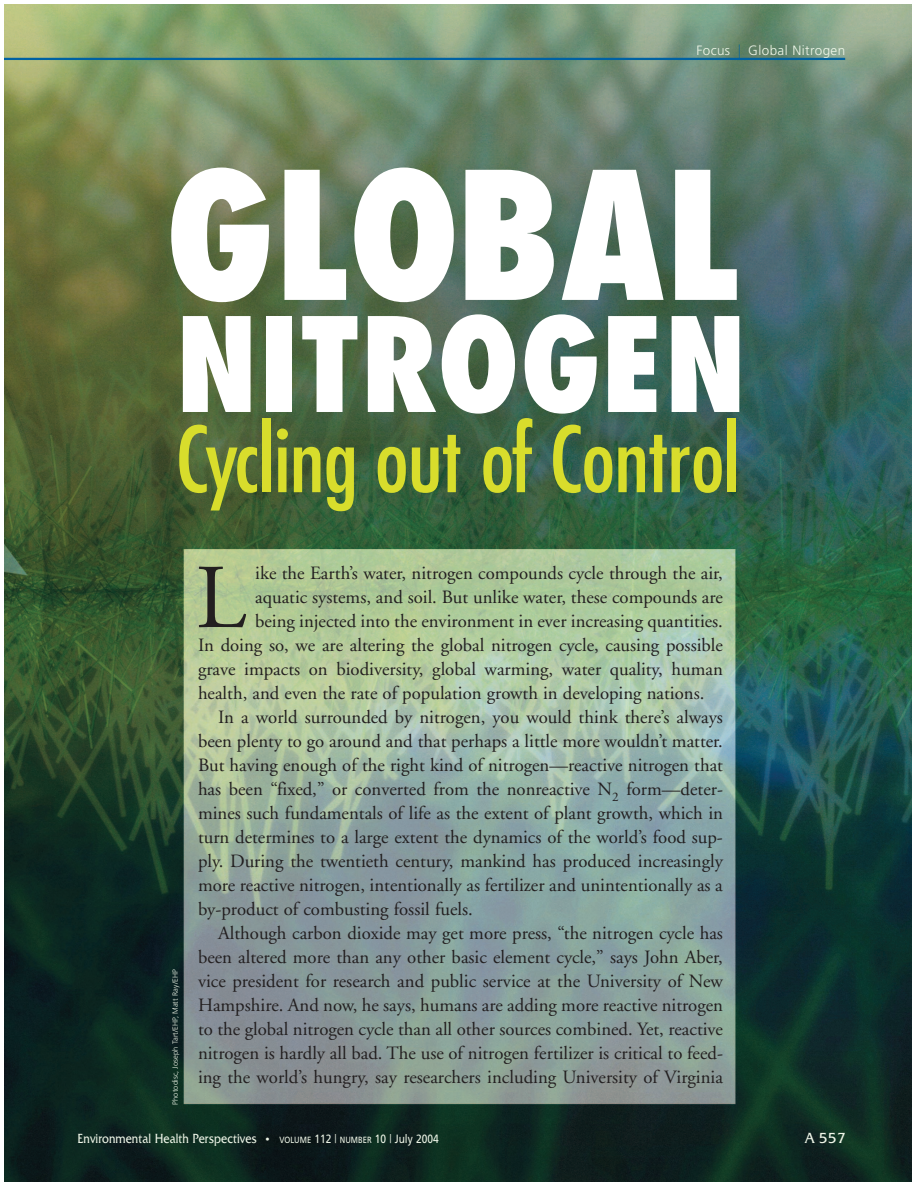
<style>
.page{position:relative;width:918px;height:1188px;background:#fff}
.page>*{position:absolute;margin:0;border:0;box-sizing:border-box;transform-origin:0 0}
.t1{font:800 condensed 172.65px "Futura";color:#fff}
.t2{font:800 condensed 127.2px "Futura";color:#fff}
.t3{font:91.05px "Adobe Garamond";color:#231f20}
.t4{font:condensed 88.5px "Futura";letter-spacing:-.005em;color:#d8dd2c}
.t5{font:18.75px "Adobe Garamond";color:#231f20}
.t6{font:15px "Friz Quadrata IT Cby BT";color:#eff6e8}
.t7{font:13.5px "Friz Quadrata IT Cby BT";color:#eff6e8;scale:.85 1}
.t8{font:300 13.5px "Frutiger";letter-spacing:.03em;color:#eff6e8}
.t9{font:300 7.5px "Frutiger";letter-spacing:.015em;color:#eff6e8}
.s1{font-size:18px;color:#0061a2}
.s2{font-size:10.5px}
.s3{font-family:"Frutiger";font-size:9px}
.s4{font-family:"Frutiger";font-size:12px}
.s5{font-family:"Frutiger";font-weight:300;font-size:12px}
</style>
<div class="page">
<img style="left:4px;top:4px;width:908px;height:1178px">
<hr style="left:4px;top:58px;width:841px;height:2px;background:#0061a2">
<p class="t8" style="left:696px;top:45px;width:150px">Focus <span class="s1">|</span> Global Nitrogen</p>
<h1 class="t1" style="left:165px;top:162px;width:578px">GLOBAL</h1>
<h2 class="t2" style="left:175px;top:311px;width:573px">NITROGEN</h2>
<h3 class="t4" style="left:176px;top:419px;width:566px">Cycling out of Control</h3>
<p class="t9" style="left:172px;top:1105px;width:137px;rotate:-90deg">Photodisc, Joseph Tart/EHP, Matt Ray/EHP</p>
<h3 class="t3" style="left:196px;top:561px;width:52px">L</h3>
<p class="t5" style="left:255px;top:566px;width:469px">ike the Earth’s water, nitrogen compounds cycle through the air,</p>
<p class="t5" style="left:255px;top:590px;width:469px">aquatic systems, and soil. But unlike water, these compounds are</p>
<p class="t5" style="left:255px;top:614px;width:469px">being injected into the environment in ever increasing quantities.</p>
<p class="t5" style="left:198px;top:638px;width:526px">In doing so, we are altering the global nitrogen cycle, causing possible</p>
<p class="t5" style="left:198px;top:662px;width:527px">grave impacts on biodiversity, global warming, water quality, human</p>
<p class="t5" style="left:198px;top:686px;width:508px">health, and even the rate of population growth in developing nations.</p>
<p class="t5" style="left:218px;top:710px;width:506px">In a world surrounded by nitrogen, you would think there’s always</p>
<p class="t5" style="left:198px;top:734px;width:527px">been plenty to go around and that perhaps a little more wouldn’t matter.</p>
<p class="t5" style="left:198px;top:758px;width:527px">But having enough of the right kind of nitrogen—reactive nitrogen that</p>
<p class="t5" style="left:198px;top:782px;width:527px">has been “fixed,” or converted from the nonreactive N<sub>2</sub> form—deter-</p>
<p class="t5" style="left:198px;top:806px;width:527px">mines such fundamentals of life as the extent of plant growth, which in</p>
<p class="t5" style="left:198px;top:830px;width:526px">turn determines to a large extent the dynamics of the world’s food sup-</p>
<p class="t5" style="left:198px;top:854px;width:527px">ply. During the twentieth century, mankind has produced increasingly</p>
<p class="t5" style="left:198px;top:878px;width:526px">more reactive nitrogen, intentionally as fertilizer and unintentionally as a</p>
<p class="t5" style="left:198px;top:902px;width:276px">by-product of combusting fossil fuels.</p>
<p class="t5" style="left:218px;top:926px;width:506px">Although carbon dioxide may get more press, “the nitrogen cycle has</p>
<p class="t5" style="left:198px;top:950px;width:526px">been altered more than any other basic element cycle,” says John Aber,</p>
<p class="t5" style="left:198px;top:974px;width:527px">vice president for research and public service at the University of New</p>
<p class="t5" style="left:198px;top:998px;width:527px">Hampshire. And now, he says, humans are adding more reactive nitrogen</p>
<p class="t5" style="left:198px;top:1022px;width:527px">to the global nitrogen cycle than all other sources combined. Yet, reactive</p>
<p class="t5" style="left:198px;top:1046px;width:527px">nitrogen is hardly all bad. The use of nitrogen fertilizer is critical to feed-</p>
<p class="t5" style="left:198px;top:1070px;width:527px">ing the world’s hungry, say researchers including University of Virginia</p>
<p class="t7" style="left:78px;top:1133px;width:426px">Environmental Health Perspectives <span class="s2">•</span> <span class="s3">VOLUME</span> <span class="s4">112</span> <span class="s5">|</span> <span class="s3">NUMBER</span> <span class="s4">10</span> <span class="s5">|</span> <span class="s4">July 2004</span></p>
<p class="t6" style="left:805px;top:1132px;width:42px">A 557</p>
</div>
